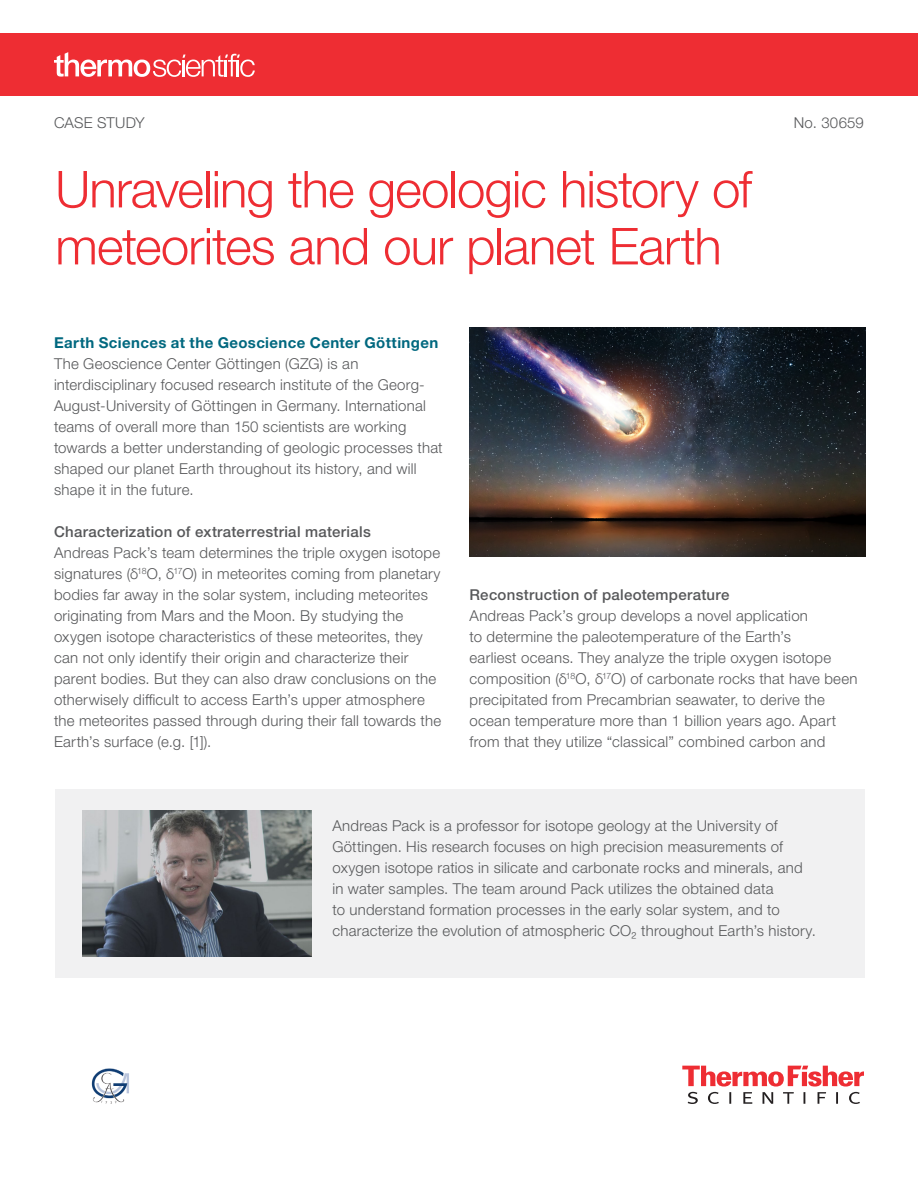
<style>
.page{position:relative;width:918px;height:1188px;background:#fff}
.page>*{position:absolute;margin:0;border:0;box-sizing:border-box;transform-origin:0 0}
.t1{font:300 51px/57px "Helvetica Neue LTW1 G";letter-spacing:-.02em;color:#ee2d33}
.t2{font:300 15px/21px "Helvetica Neue LTW1 G";letter-spacing:.015em;color:#57585a}
.t3{font:500 15px "Helvetica Neue LTW1 G";letter-spacing:.02em;color:#57585a}
.t4{font:700 15px "Helvetica Neue LTW1 G";letter-spacing:.025em;color:#00687f}
</style>
<div class="page">
<img style="left:470px;top:327px;width:395px;height:229px">
<svg style="left:682px;top:1066px;width:182px;height:38px"></svg>
<img style="left:91px;top:1069px;width:38px;height:35px">
<div style="left:0;top:33px;width:918px;height:63px;background:#ee2d33"></div>
<svg style="left:54px;top:52px;width:201px;height:25px"></svg>
<div style="left:56px;top:790px;width:809px;height:188px;background:#f1f1f2"></div>
<img style="left:83px;top:810px;width:228px;height:147px">
<p class="t2" style="left:54px;top:112px;width:92px">CASE STUDY</p>
<p class="t2" style="left:794px;top:112px;width:72px">No. 30659</p>
<h1 class="t1" style="left:55px;top:161px;width:698px">Unraveling the geologic history of meteorites and our planet Earth</h1>
<p class="t4" style="left:54px;top:333px;width:386px">Earth Sciences at the Geoscience Center Göttingen</p>
<p class="t2" style="left:54px;top:353px;width:390px">The Geoscience Center Göttingen (GZG) is an interdisciplinary focused research institute of the Georg-August-University of Göttingen in Germany. International teams of overall more than 150 scientists are working towards a better understanding of geologic processes that shaped our planet Earth throughout its history, and will shape it in the future.</p>
<p class="t3" style="left:54px;top:523px;width:318px">Characterization of extraterrestrial materials</p>
<p class="t2" style="left:54px;top:542px;width:389px">Andreas Pack’s team determines the triple oxygen isotope signatures (δ<sup>18</sup>O, δ<sup>17</sup>O) in meteorites coming from planetary bodies far away in the solar system, including meteorites originating from Mars and the Moon. By studying the oxygen isotope characteristics of these meteorites, they can not only identify their origin and characterize their parent bodies. But they can also draw conclusions on the otherwisely difficult to access Earth’s upper atmosphere the meteorites passed through during their fall towards the Earth’s surface (e.g. [1]).</p>
<p class="t3" style="left:470px;top:586px;width:261px">Reconstruction of paleotemperature</p>
<p class="t2" style="left:470px;top:605px;width:390px">Andreas Pack’s group develops a novel application<br>to determine the paleotemperature of the Earth’s<br>earliest oceans. They analyze the triple oxygen isotope composition (δ<sup>18</sup>O, δ<sup>17</sup>O) of carbonate rocks that have been precipitated from Precambrian seawater, to derive the ocean temperature more than 1 billion years ago. Apart from that they utilize “classical” combined carbon and</p>
<p class="t2" style="left:332px;top:815px;width:485px">Andreas Pack is a professor for isotope geology at the University of Göttingen. His research focuses on high precision measurements of oxygen isotope ratios in silicate and carbonate rocks and minerals, and in water samples. The team around Pack utilizes the obtained data<br>to understand formation processes in the early solar system, and to characterize the evolution of atmospheric CO₂ throughout Earth’s history.</p>
</div>
